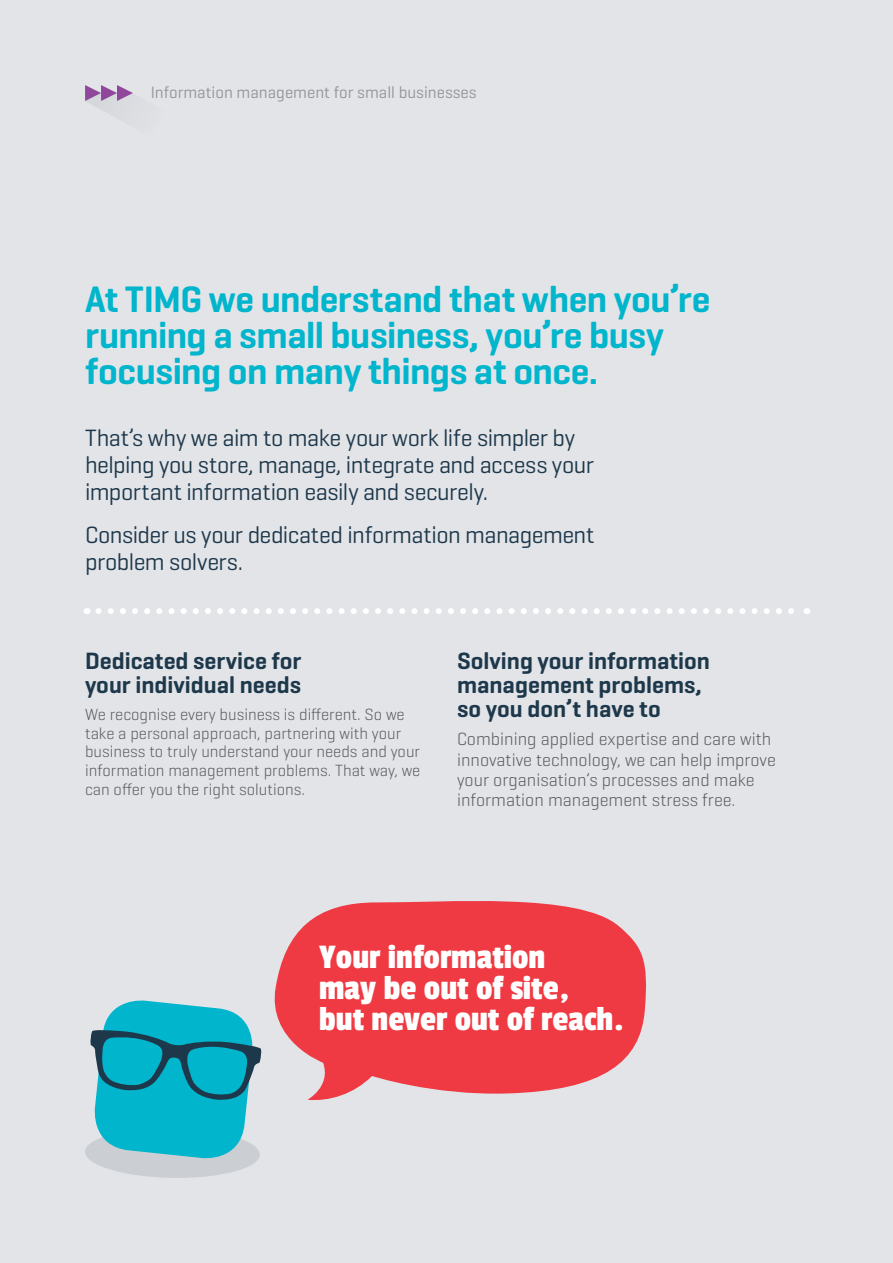
<style>
.page{position:relative;width:893px;height:1263px;background:#e2e4e8}
.page>*{position:absolute;margin:0;border:0;box-sizing:border-box;transform-origin:0 0}
.t1{font:600 37.5px/36px "Geogrotesque";letter-spacing:-.015em;color:#00b5cc}
.t2{font:36px/30.9px "Passion One";color:#fff}
.t3{font:24px/27px "Geogrotesque";letter-spacing:-.02em;color:#1e384b}
.t4{font:600 24px/24px "Geogrotesque";color:#1e384b}
.t5{font:300 18px/20.2px "Geogrotesque";color:#58595b}
.t6{font:16.8px "Geogrotesque";color:#939598}
.t7{font:300 16.5px/18.8px "Geogrotesque";color:#58595b}
</style>
<div class="page">
<svg style="left:85px;top:85px;width:48px;height:28px"></svg>
<svg style="left:99px;top:608px;width:695px;height:6px"></svg>
<svg style="left:274px;top:901px;width:373px;height:200px;fill:#ef3a43"></svg>
<svg style="left:85px;top:1000px;width:176px;height:178px"></svg>
<p class="t6" style="left:151px;top:81px;width:327px">Information management for small businesses</p>
<h1 class="t1" style="left:85px;top:281px;width:627px">At TIMG we understand that when you’re running a small business, you’re busy focusing on many things at once.</h1>
<h3 class="t3" style="left:85px;top:424px;width:510px">That’s why we aim to make your work life simpler by helping you store, manage, integrate and access your important information easily and securely.</h3>
<h3 class="t3" style="left:85px;top:520px;width:511px">Consider us your dedicated information management problem solvers.</h3>
<h3 class="t4" style="left:85px;top:648px;width:218px">Dedicated service for your individual needs</h3>
<p class="t7" style="left:85px;top:704px;width:337px">We recognise every business is different. So we take a personal approach, partnering with your business to truly understand your needs and your information management problems. That way, we can offer you the right solutions.</p>
<h3 class="t4" style="left:457px;top:648px;width:254px">Solving your information management problems, so you don’t have to</h3>
<p class="t5" style="left:457px;top:728px;width:320px">Combining applied expertise and care with innovative technology, we can help improve your organisation’s processes and make information management stress free.</p>
<h2 class="t2" style="left:319px;top:941px;width:306px">Your information<br>may be out of site,<br>but never out of reach.</h2>
</div>
